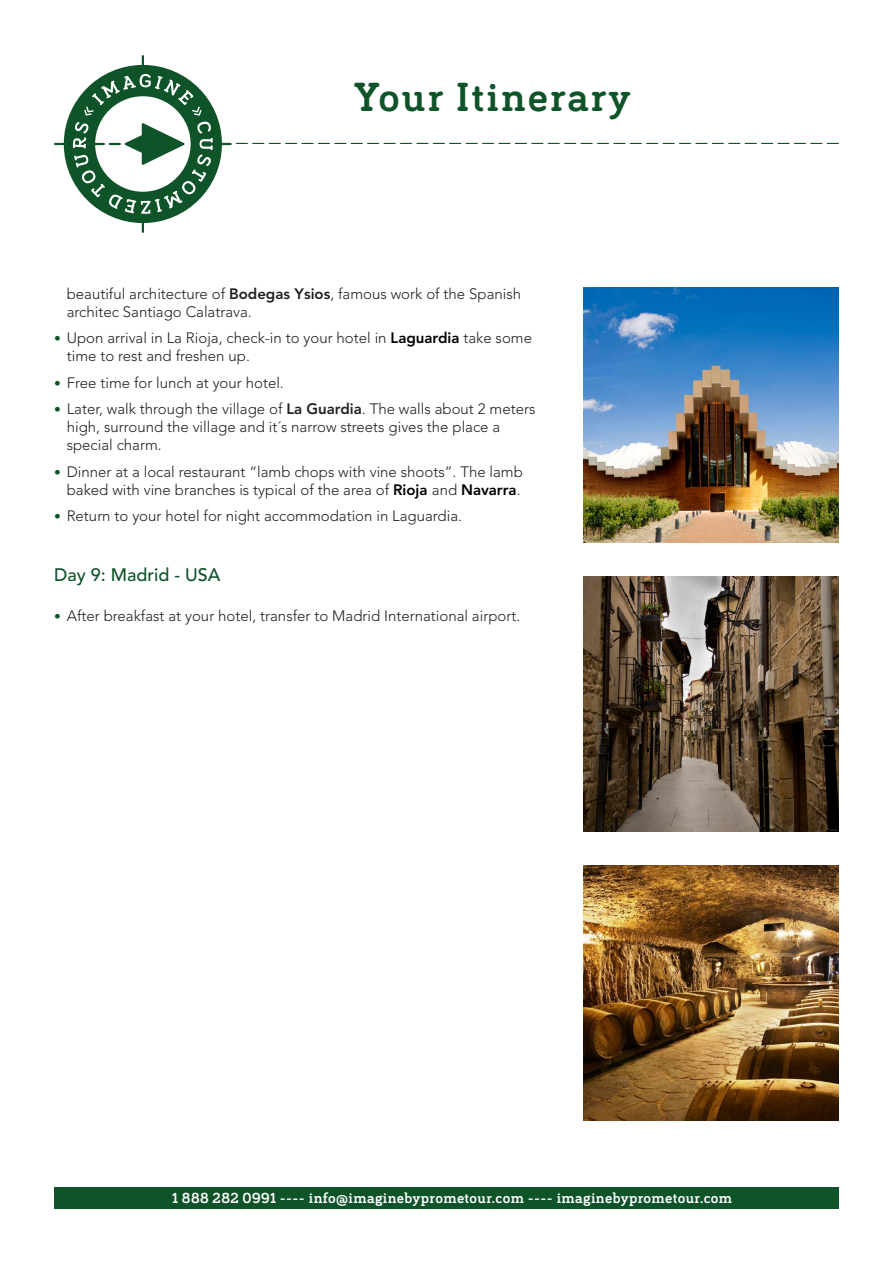
<style>
.page{position:relative;width:893px;height:1263px;background:#fff}
.page>*{position:absolute;margin:0;border:0;box-sizing:border-box;transform-origin:0 0}
.t1{font:700 42px "Bariol Serif";letter-spacing:.05em;color:#0f5329}
.t2{font:500 18px "Avenir LT Std";color:#0f5329}
.t3{font:300 15px/18px "Avenir LT Std";color:#231f20}
.t4{font:700 15px "Bariol Serif";letter-spacing:.025em;color:#fff}
.s1{font-weight:800}
.s2{font-size:13.5px;color:#0f5329}
.s3{font-weight:800;color:#000}
</style>
<div class="page">
<div style="left:54px;top:1188px;width:785px;height:21px;background:#0f5329"></div>
<svg style="left:54px;top:55px;width:785px;height:178px"></svg>
<img style="left:584px;top:287px;width:255px;height:255px">
<img style="left:584px;top:865px;width:255px;height:256px">
<img style="left:584px;top:576px;width:255px;height:255px">
<p class="t1" style="left:354px;top:68px;width:278px">Your Itinerary</p>
<p class="t3" style="left:67px;top:284px;width:456px">beautiful architecture of <span class="s1">Bodegas Ysios</span>, famous work of the Spanish architec Santiago Calatrava.</p>
<p class="t3" style="left:67px;top:329px;width:467px;text-indent:-13px"><span class="s2">•</span> Upon arrival in La Rioja, check-in to your hotel in <span class="s3">Laguardia</span> take some time to rest and freshen up.</p>
<p class="t3" style="left:54px;top:373px;width:231px"><span class="s2">•</span> Free time for lunch at your hotel.</p>
<p class="t3" style="left:67px;top:400px;width:470px;text-indent:-13px"><span class="s2">•</span> Later, walk through the village of <span class="s1">La Guardia</span>. The walls about 2 meters high, surround the village and it´s narrow streets gives the place a special charm.</p>
<p class="t3" style="left:54px;top:462px;width:470px;text-align:right"><span class="s2">•</span> Dinner at a local restaurant “lamb chops with vine shoots”. The lamb baked with vine branches is typical of the area of <span class="s3">Rioja</span> and <span class="s3">Navarra</span>.</p>
<p class="t3" style="left:54px;top:507px;width:410px"><span class="s2">•</span> Return to your hotel for night accommodation in Laguardia.</p>
<p class="t2" style="left:54px;top:565px;width:168px">Day 9: Madrid - USA</p>
<p class="t3" style="left:54px;top:607px;width:468px"><span class="s2">•</span> After breakfast at your hotel, transfer to Madrid International airport.</p>
<p class="t4" style="left:172px;top:1187px;width:561px">1 888 282 0991 ---- info@imaginebyprometour.com ---- imaginebyprometour.com</p>
</div>
